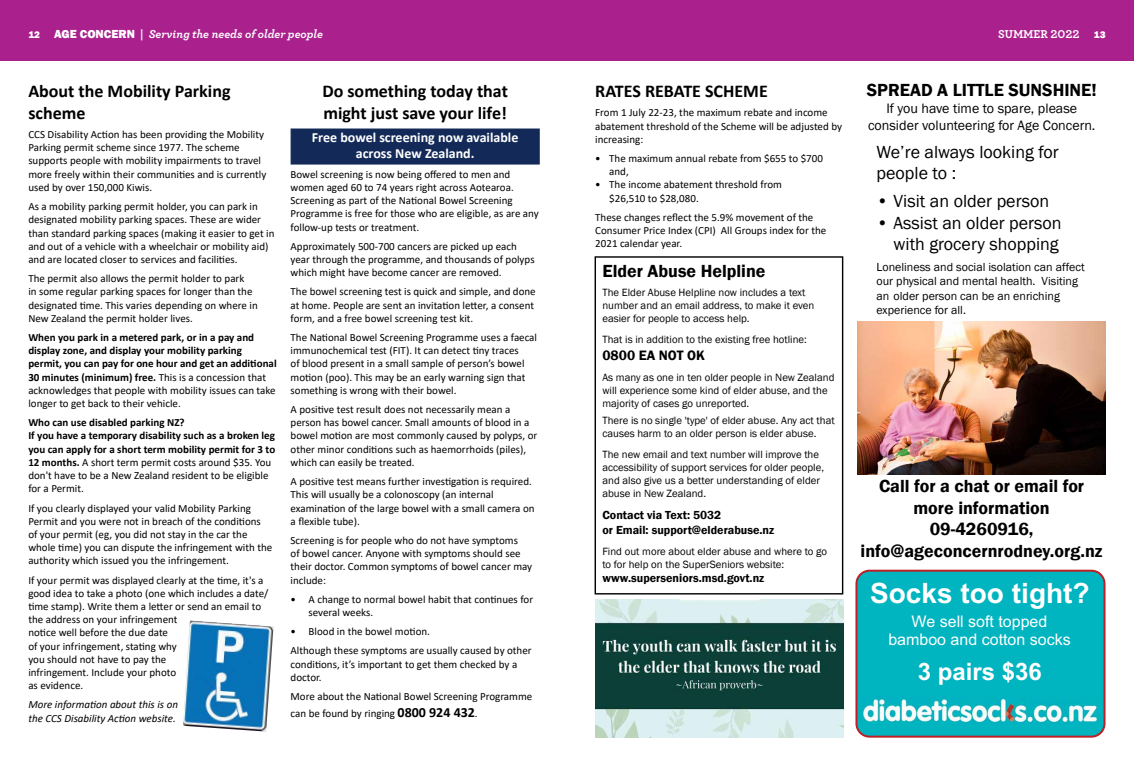
<style>
.page{position:relative;width:1134px;height:766px;background:#fff}
.page>*{position:absolute;margin:0;border:0;box-sizing:border-box;transform-origin:0 0}
.t1{font:700 28px "Arial";color:#fff}
.t2{font:700 24px "Arial";color:#fff}
.t3{font:600 18px/21.6px "Franklin Gothic";color:#000;text-align:center}
.t4{font:18px/21.6px "Franklin Gothic";color:#000}
.t5{font:700 18px/21.6px "Calibri";color:#000}
.t6{font:16px/17.9px "Arial";color:#fff;text-align:center}
.t7{font:14px/16.8px "Franklin Gothic";color:#000;text-align:center}
.t8{font:700 14px/16.8px "Calibri";color:#fff;text-align:center}
.t9{font:600 14px "Franklin Gothic";color:#000}
.t10{font:12px/14.4px "Franklin Gothic";color:#000}
.t11{font:600 12px/14.4px "Franklin Gothic";color:#000}
.t12{font:italic 700 12px "Archer";color:#fff}
.t13{font:700 12px "Archer";color:#fff}
.t14{font:11px/13.2px "Calibri";color:#000}
.t15{font:700 11px/13.2px "Calibri";color:#000}
.t16{font:italic 11px/13.2px "Calibri";color:#000}
.t17{font:10.8px/13px "Franklin Gothic";color:#000}
.s1{font-family:"Franklin Gothic";font-weight:800;font-style:normal;font-size:10px}
.s2{font-family:"Franklin Gothic";font-weight:800;font-style:normal}
.s3{font-style:normal}
.s4{font-family:"Franklin Gothic";font-weight:800;font-size:10px}
.s5{font-weight:400}
.s6{font-weight:700;font-size:14px}
</style>
<div class="page">
<div style="left:0;top:0;width:1134px;height:60px;background:#aa218e"></div>
<img style="left:857px;top:321px;width:249px;height:153px">
<div style="left:595px;top:256px;width:248px;height:338px;border:1px solid #000"></div>
<div style="left:291px;top:128px;width:249px;height:36px;background:#132a58;border:1px solid #132a58"></div>
<img style="left:183px;top:620px;width:90px;height:111px">
<img style="left:595px;top:599px;width:248px;height:138px">
<div style="left:858px;top:572px;width:246px;height:164px;background:#00b4c0"></div>
<img style="left:860px;top:696px;width:113px;height:25px">
<img style="left:960px;top:698px;width:140px;height:25px">
<div style="left:855px;top:569px;width:250px;height:168px;border:2px solid #bd2025;border-radius:13px"></div>
<p class="t12" style="left:28px;top:24px;width:296px"><span class="s1">12</span> <span class="s2">AGE CONCERN</span> <span class="s3">|</span> Serving the needs of older people</p>
<p class="t13" style="left:998px;top:24px;width:109px">SUMMER 2022 <span class="s4">13</span></p>
<h3 class="t5" style="left:28px;top:80px;width:204px">About the Mobility Parking scheme</h3>
<p class="t14" style="left:28px;top:127px;width:239px">CCS Disability Action has been providing the Mobility Parking permit scheme since 1977. The scheme supports people with mobility impairments to travel more freely within their communities and is currently used by over 150,000 Kiwis.</p>
<p class="t14" style="left:28px;top:199px;width:248px">As a mobility parking permit holder, you can park in designated mobility parking spaces. These are wider than standard parking spaces (making it easier to get in and out of a vehicle with a wheelchair or mobility aid) and are located closer to services and facilities.</p>
<p class="t14" style="left:28px;top:271px;width:231px">The permit also allows the permit holder to park<br>in some regular parking spaces for longer than the designated time. This varies depending on where in New Zealand the permit holder lives.</p>
<p class="t15" style="left:28px;top:330px;width:250px">When you park in a metered park, or in a pay and display zone, and display your mobility parking permit, you can pay for one hour and get an additional 30 minutes (minimum) free. <span class="s5">This is a concession that acknowledges that people with mobility issues can take longer to get back to their vehicle.</span></p>
<p class="t15" style="left:28px;top:416px;width:248px">Who can use disabled parking NZ?<br>If you have a temporary disability such as a broken leg you can apply for a short term mobility permit for 3 to 12 months. <span class="s5">A short term permit costs around $35. You don't have to be a New Zealand resident to be eligible for a Permit.</span></p>
<p class="t14" style="left:28px;top:501px;width:245px">If you clearly displayed your valid Mobility Parking Permit and you were not in breach of the conditions of your permit (eg, you did not stay in the car the whole time) you can dispute the infringement with the authority which issued you the infringement.</p>
<p class="t14" style="left:28px;top:573px;width:242px">If your permit was displayed clearly at the time, it's a good idea to take a photo (one which includes a date/ time stamp). Write them a letter or send an email to the address on your infringement<br>notice well before the due date<br>of your infringement, stating why<br>you should not have to pay the<br>infringement. Include your photo<br>as evidence.</p>
<p class="t16" style="left:28px;top:697px;width:151px">More information about this is on the CCS Disability Action website.</p>
<h3 class="t5" style="left:322px;top:80px;width:187px">Do something today that might just save your life!</h3>
<p class="t8" style="left:312px;top:128px;width:208px">Free bowel screening now available across New Zealand.</p>
<p class="t14" style="left:291px;top:167px;width:250px">Bowel screening is now being offered to men and women aged 60 to 74 years right across Aotearoa.<br>Screening as part of the National Bowel Screening Programme is free for those who are eligible, as are any follow-up tests or treatment.</p>
<p class="t14" style="left:291px;top:239px;width:246px">Approximately 500-700 cancers are picked up each year through the programme, and thousands of polyps which might have become cancer are removed.</p>
<p class="t14" style="left:291px;top:285px;width:247px">The bowel screening test is quick and simple, and done at home. People are sent an invitation letter, a consent form, and a free bowel screening test kit.</p>
<p class="t14" style="left:291px;top:330px;width:248px">The National Bowel Screening Programme uses a faecal immunochemical test (FIT). It can detect tiny traces<br>of blood present in a small sample of person’s bowel motion (poo). This may be an early warning sign that something is wrong with their bowel.</p>
<p class="t14" style="left:291px;top:402px;width:248px">A positive test result does not necessarily mean a person has bowel cancer. Small amounts of blood in a bowel motion are most commonly caused by polyps, or other minor conditions such as haemorrhoids (piles), which can easily be treated.</p>
<p class="t14" style="left:291px;top:474px;width:245px">A positive test means further investigation is required.<br>This will usually be a colonoscopy (an internal examination of the large bowel with a small camera on a flexible tube).</p>
<p class="t14" style="left:291px;top:533px;width:243px">Screening is for people who do not have symptoms<br>of bowel cancer. Anyone with symptoms should see their doctor. Common symptoms of bowel cancer may include:</p>
<p class="t14" style="left:309px;top:592px;width:226px;text-indent:-18px">• A change to normal bowel habit that continues for several weeks.</p>
<p class="t14" style="left:291px;top:621px;width:243px;line-height:19.2px">• Blood in the bowel motion.<br>Although these symptoms are usually caused by other</p>
<p class="t14" style="left:291px;top:657px;width:228px">conditions, it’s important to get them checked by a doctor.</p>
<p class="t14" style="left:291px;top:687px;width:243px;line-height:16.8px">More about the National Bowel Screening Programme can be found by ringing <span class="s6">0800 924 432</span>.</p>
<h3 class="t5" style="left:595px;top:80px;width:174px">RATES REBATE SCHEME</h3>
<p class="t14" style="left:595px;top:106px;width:248px">From 1 July 22-23, the maximum rebate and income abatement threshold of the Scheme will be adjusted by increasing:</p>
<p class="t14" style="left:609px;top:151px;width:215px;text-indent:-14px">• The maximum annual rebate from $655 to $700 and,</p>
<p class="t14" style="left:609px;top:178px;width:174px;text-indent:-14px">• The income abatement threshold from $26,510 to $28,080.</p>
<p class="t14" style="left:595px;top:210px;width:233px">These changes reflect the 5.9% movement of the<br>Consumer Price Index (CPI) All Groups index for the<br>2021 calendar year.</p>
<h3 class="t3" style="left:602px;top:261px;width:165px">Elder Abuse Helpline</h3>
<p class="t17" style="left:602px;top:286px;width:213px">The Elder Abuse Helpline now includes a text number and an email address, to make it even easier for people to access help.</p>
<p class="t17" style="left:602px;top:333px;width:206px">That is in addition to the existing free hotline:</p>
<p class="t9" style="left:602px;top:347px;width:104px">0800 EA NOT OK</p>
<p class="t17" style="left:602px;top:371px;width:234px">As many as one in ten older people in New Zealand will experience some kind of elder abuse, and the majority of cases go unreported.</p>
<p class="t17" style="left:602px;top:414px;width:234px">There is no single 'type' of elder abuse. Any act that causes harm to an older person is elder abuse.</p>
<p class="t17" style="left:602px;top:448px;width:223px">The new email and text number will improve the accessibility of support services for older people, and also give us a better understanding of elder abuse in New Zealand.</p>
<p class="t11" style="left:602px;top:508px;width:173px">Contact via Text: 5032<br>or Email: support@elderabuse.nz</p>
<p class="t17" style="left:602px;top:544px;width:226px">Find out more about elder abuse and where to go to for help on the SuperSeniors website:</p>
<p class="t11" style="left:602px;top:571px;width:163px">www.superseniors.msd.govt.nz</p>
<h3 class="t3" style="left:867px;top:80px;width:231px">SPREAD A LITTLE SUNSHINE!</h3>
<p class="t7" style="left:868px;top:100px;width:229px">If you have time to spare, please consider volunteering for Age Concern.</p>
<h3 class="t4" style="left:876px;top:141px;width:184px">We’re always looking for people to :</h3>
<h3 class="t4" style="left:876px;top:190px;width:174px">• Visit an older person</h3>
<h3 class="t4" style="left:876px;top:212px;width:187px;text-align:right">• Assist an older person with grocery shopping</h3>
<p class="t10" style="left:876px;top:260px;width:210px">Loneliness and social isolation can affect our physical and mental health. Visiting an older person can be an enriching experience for all.</p>
<h3 class="t3" style="left:860px;top:475px;width:243px">Call for a chat or email for more information<br>09-4260916, info@ageconcernrodney.org.nz</h3>
<h1 class="t1" style="left:870px;top:573px;width:221px">Socks too tight?</h1>
<h3 class="t6" style="left:888px;top:612px;width:184px">We sell soft topped bamboo and cotton socks</h3>
<h2 class="t2" style="left:918px;top:654px;width:126px">3 pairs $36</h2>
</div>
